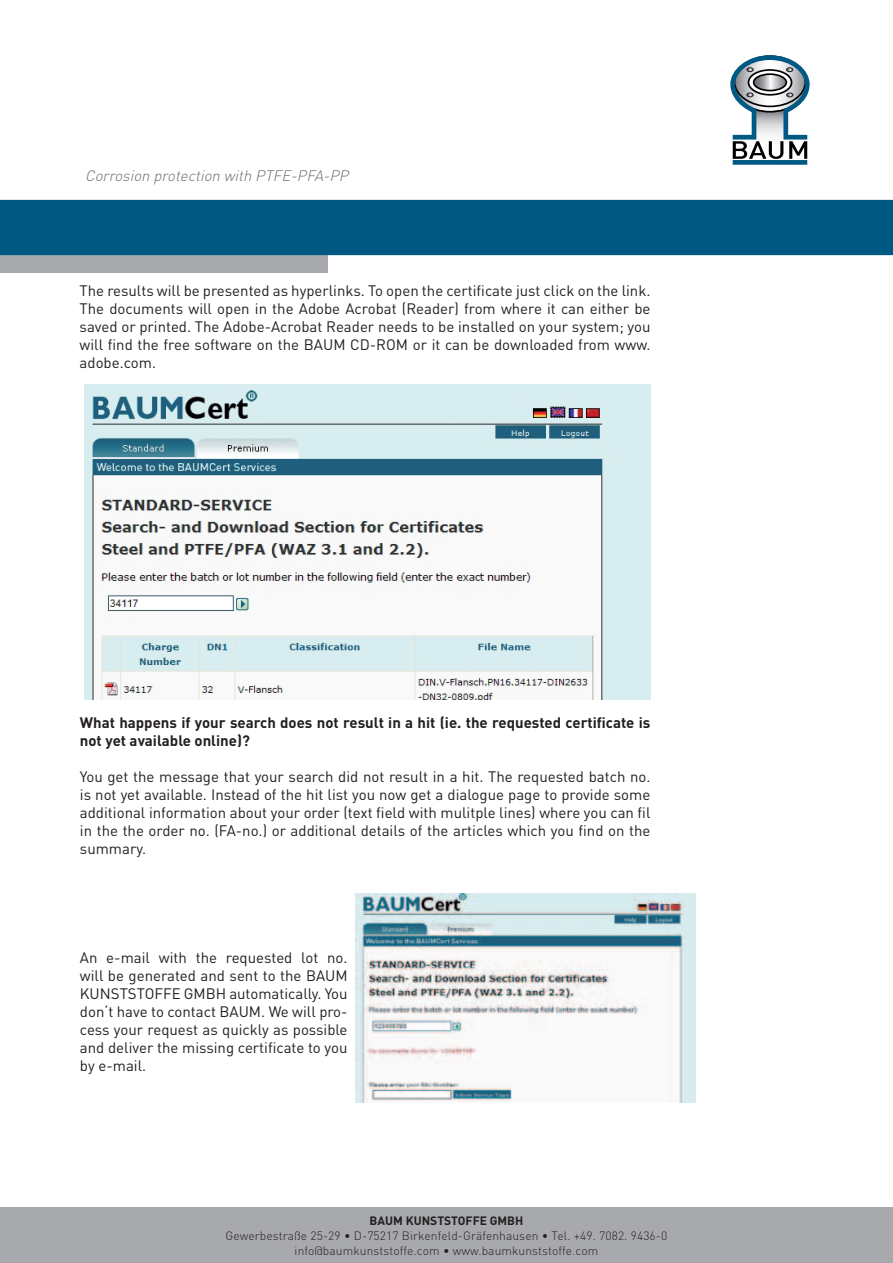
<style>
.page{position:relative;width:893px;height:1263px;background:#fff}
.page>*{position:absolute;margin:0;border:0;box-sizing:border-box;transform-origin:0 0}
.t1{font:15px/18px "DIN Pro";color:#231f20;text-align:justify}
.t2{font:700 15px/18px "DIN Pro";color:#231f20}
.t3{font:italic 300 15px "DIN Pro";color:#6c6d70}
.t4{font:700 12.75px "DIN Pro";color:#231f20}
.t5{font:300 12px/15px "DIN Pro";letter-spacing:.01em;color:#231f20;text-align:center}
.t6{font:700 12px "DIN Pro";color:#231f20}
</style>
<div class="page">
<div style="left:0;top:255px;width:327px;height:17px;background:#a8a9ad"></div>
<div style="left:0;top:1208px;width:893px;height:55px;background:#a8a9ad"></div>
<div style="left:0;top:200px;width:893px;height:55px;background:#005983"></div>
<svg style="left:730px;top:55px;width:80px;height:110px"></svg>
<img style="left:84px;top:385px;width:566px;height:314px">
<img style="left:356px;top:893px;width:340px;height:209px">
<p class="t3" style="left:85px;top:166px;width:269px">Corrosion protection with PTFE-PFA-PP</p>
<p class="t1" style="left:80px;top:281px;width:572px">The results will be presented as hyperlinks. To open the certificate just click on the link.<br>The documents will open in the Adobe Acrobat (Reader) from where it can either be saved or printed. The Adobe-Acrobat Reader needs to be installed on your system; you will find the free software on the BAUM CD-ROM or it can be downloaded from www. adobe.com.</p>
<p class="t2" style="left:80px;top:713px;width:572px">What happens if your search does not result in a hit (ie. the requested certificate is not yet available online)?</p>
<p class="t1" style="left:80px;top:767px;width:572px">You get the message that your search did not result in a hit. The requested batch no. is not yet available. Instead of the hit list you now get a dialogue page to provide some additional information about your order (text field with mulitple lines) where you can fil in the the order no. (FA-no.) or additional details of the articles which you find on the summary.</p>
<p class="t1" style="left:80px;top:948px;width:269px">An e-mail with the requested lot no. will be generated and sent to the BAUM KUNSTSTOFFE GMBH automatically. You don‘t have to contact BAUM. We will pro&shy;cess your request as quickly as possible and deliver the missing certificate to you by e-mail.</p>
<p class="t6" style="left:370px;top:1212px;width:155px">BAUM KUNSTSTOFFE GMBH</p>
<p class="t5" style="left:226px;top:1227px;width:443px">Gewerbestraße 25-29 • D-75217 Birkenfeld-Gräfenhausen • Tel. +49. 7082. 9436-0 info@baumkunststoffe.com • www.baumkunststoffe.com</p>
<p class="t4" style="left:434px;top:1227px;width:26px">- 2 -</p>
</div>
